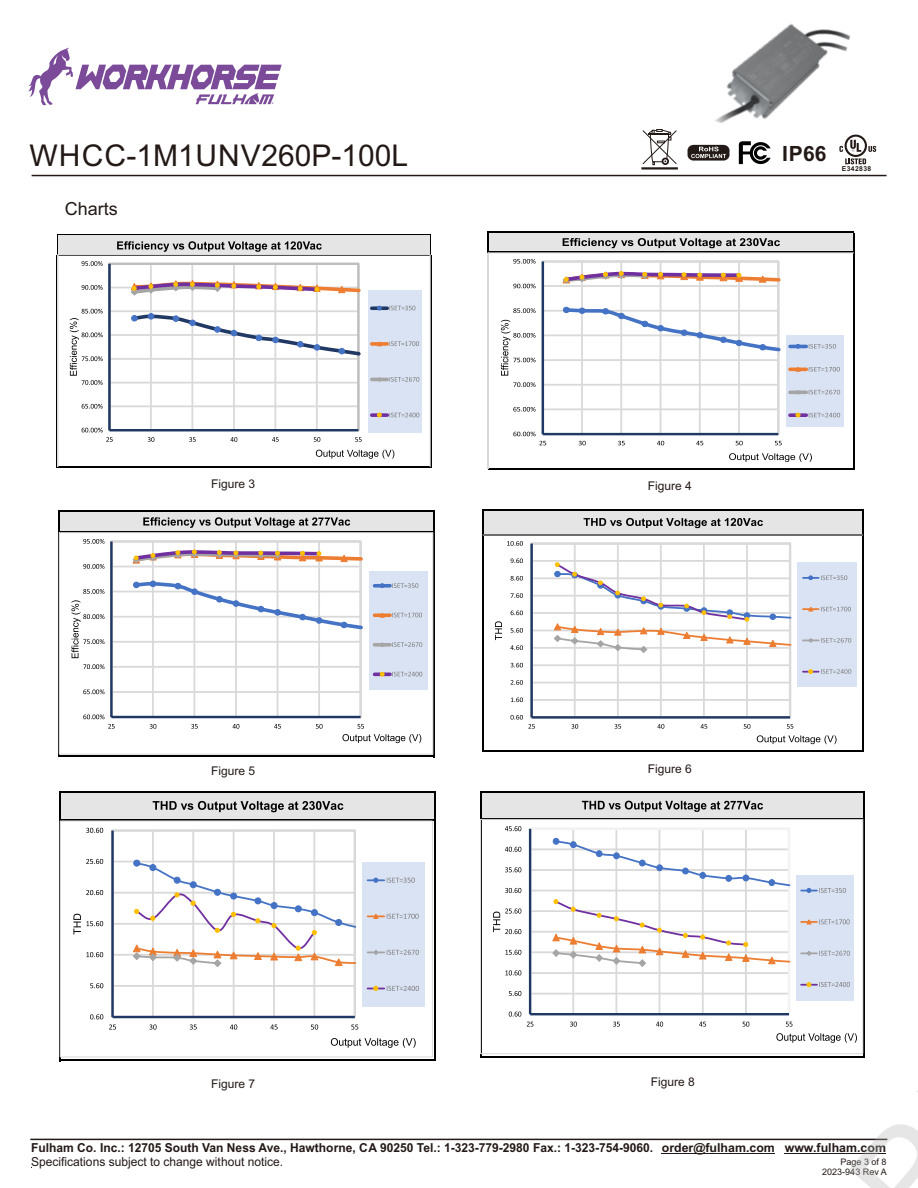
<style>
.page{position:relative;width:918px;height:1188px;background:#fff}
.page>*{position:absolute;margin:0;border:0;box-sizing:border-box;transform-origin:0 0}
.t1{font:30px "Arial";color:#231916}
.t2{font:700 21px "Arial";color:#231916}
.t3{font:18px "Arial";color:#231916}
.t4{font:700 12.3px "Arial";color:#231916}
.t5{font:12.3px "Arial";color:#231916}
.t6{font:12px "Arial";color:#231916}
.t7{font:9px/10.8px "Arial";color:#231916;text-align:right}
.t8{font:700 6.75px "Arial";letter-spacing:.055em;color:#231916}
</style>
<div class="page">
<hr style="left:30px;top:1139px;width:857px;height:1px;background:#231916">
<hr style="left:662px;top:1153px;width:113px;height:1px;background:#231916">
<hr style="left:785px;top:1153px;width:101px;height:1px;background:#231916">
<hr style="left:32px;top:175px;width:855px;height:1px;background:#231916">
<svg style="left:28px;top:48px;width:254px;height:58px"></svg>
<svg style="left:845px;top:158px;width:21px;height:6px"></svg>
<svg style="left:868px;top:146px;width:8px;height:6px"></svg>
<svg style="left:845px;top:135px;width:22px;height:22px"></svg>
<svg style="left:847px;top:137px;width:18px;height:18px"></svg>
<svg style="left:850px;top:150px;width:11px;height:2px"></svg>
<svg style="left:688px;top:150px;width:41px;height:11px"></svg>
<svg style="left:739px;top:150px;width:32px;height:14px"></svg>
<svg style="left:642px;top:129px;width:35px;height:36px"></svg>
<hr style="left:641px;top:167px;width:37px;height:3px;background:#231916">
<img style="left:687px;top:23px;width:182px;height:127px">
<div style="left:58px;top:235px;width:373px;height:21px;background:#e5e5e5"></div>
<svg style="left:117px;top:241px;width:205px;height:11px"></svg>
<svg style="left:57px;top:235px;width:1px;height:19px"></svg>
<svg style="left:430px;top:236px;width:1px;height:18px"></svg>
<hr style="left:56px;top:255px;width:2px;height:212px;background:#000">
<hr style="left:58px;top:235px;width:373px;height:1px;background:#000">
<svg style="left:57px;top:254px;width:374px;height:214px"></svg>
<div style="left:488px;top:233px;width:366px;height:20px;background:#e5e5e5"></div>
<svg style="left:563px;top:238px;width:217px;height:10px"></svg>
<hr style="left:487px;top:232px;width:1px;height:237px;background:#000">
<hr style="left:853px;top:233px;width:1px;height:236px;background:#000">
<hr style="left:488px;top:232px;width:366px;height:1px;background:#000">
<svg style="left:487px;top:252px;width:368px;height:218px"></svg>
<div style="left:59px;top:512px;width:375px;height:20px;background:#e5e5e5"></div>
<svg style="left:143px;top:517px;width:207px;height:11px"></svg>
<hr style="left:58px;top:511px;width:1px;height:246px;background:#000">
<hr style="left:433px;top:512px;width:1px;height:245px;background:#000">
<hr style="left:59px;top:511px;width:375px;height:1px;background:#000">
<hr style="left:59px;top:531px;width:375px;height:2px;background:#000">
<hr style="left:59px;top:756px;width:375px;height:1px;background:#000">
<svg style="left:58px;top:532px;width:376px;height:223px"></svg>
<div style="left:484px;top:510px;width:379px;height:25px;background:#e5e5e5"></div>
<svg style="left:584px;top:518px;width:179px;height:10px"></svg>
<hr style="left:482px;top:509px;width:2px;height:243px;background:#000">
<hr style="left:862px;top:510px;width:1px;height:242px;background:#000">
<hr style="left:484px;top:509px;width:379px;height:1px;background:#000">
<hr style="left:484px;top:534px;width:379px;height:1px;background:#000">
<hr style="left:484px;top:751px;width:379px;height:1px;background:#000">
<svg style="left:530px;top:542px;width:262px;height:173px"></svg>
<hr style="left:530px;top:544px;width:3px;height:173px;background:#203864">
<svg style="left:553px;top:562px;width:239px;height:92px"></svg>
<svg style="left:511px;top:698px;width:12px;height:4px"></svg>
<svg style="left:511px;top:680px;width:12px;height:5px"></svg>
<svg style="left:511px;top:663px;width:12px;height:4px"></svg>
<svg style="left:510px;top:645px;width:13px;height:5px"></svg>
<svg style="left:511px;top:628px;width:12px;height:5px"></svg>
<svg style="left:511px;top:611px;width:12px;height:4px"></svg>
<svg style="left:511px;top:593px;width:12px;height:5px"></svg>
<svg style="left:511px;top:576px;width:12px;height:5px"></svg>
<svg style="left:511px;top:558px;width:12px;height:5px"></svg>
<svg style="left:507px;top:541px;width:16px;height:5px"></svg>
<svg style="left:510px;top:715px;width:283px;height:14px"></svg>
<svg style="left:495px;top:621px;width:7px;height:19px"></svg>
<svg style="left:757px;top:735px;width:80px;height:9px"></svg>
<div style="left:797px;top:562px;width:60px;height:125px;background:#dae3f3"></div>
<svg style="left:803px;top:575px;width:44px;height:5px"></svg>
<svg style="left:803px;top:606px;width:48px;height:6px"></svg>
<svg style="left:803px;top:638px;width:48px;height:5px"></svg>
<svg style="left:803px;top:669px;width:48px;height:5px"></svg>
<hr style="left:483px;top:535px;width:380px;height:1px;background:#d9d9d9">
<div style="left:61px;top:792px;width:374px;height:28px;background:#e5e5e5"></div>
<svg style="left:153px;top:801px;width:190px;height:11px"></svg>
<hr style="left:59px;top:791px;width:2px;height:270px;background:#000">
<hr style="left:434px;top:793px;width:2px;height:268px;background:#000">
<hr style="left:61px;top:791px;width:375px;height:2px;background:#000">
<hr style="left:61px;top:819px;width:375px;height:1px;background:#000">
<hr style="left:61px;top:1059px;width:375px;height:2px;background:#000">
<svg style="left:59px;top:820px;width:374px;height:238px"></svg>
<div style="left:481px;top:792px;width:383px;height:27px;background:#e5e5e5"></div>
<svg style="left:582px;top:801px;width:181px;height:11px"></svg>
<hr style="left:480px;top:791px;width:1px;height:267px;background:#000">
<hr style="left:863px;top:792px;width:1px;height:266px;background:#000">
<hr style="left:481px;top:791px;width:383px;height:1px;background:#000">
<hr style="left:481px;top:818px;width:383px;height:2px;background:#000">
<hr style="left:481px;top:1056px;width:383px;height:2px;background:#000">
<svg style="left:480px;top:819px;width:384px;height:236px"></svg>
<svg style="left:848px;top:1138px;width:40px;height:3px"></svg>
<h1 class="t1" style="left:30px;top:145px;width:380px">WHCC-1M1UNV260P-100L</h1>
<h3 class="t3" style="left:65px;top:202px;width:55px">Charts</h3>
<h2 class="t2" style="left:782px;top:145px;width:46px">IP66</h2>
<p class="t8" style="left:842px;top:166px;width:31px">E342838</p>
<p class="t6" style="left:211px;top:480px;width:46px">Figure 3</p>
<p class="t6" style="left:648px;top:481px;width:46px">Figure 4</p>
<p class="t6" style="left:211px;top:766px;width:46px">Figure 5</p>
<p class="t6" style="left:648px;top:765px;width:46px">Figure 6</p>
<p class="t6" style="left:211px;top:1080px;width:46px">Figure 7</p>
<p class="t6" style="left:651px;top:1077px;width:46px">Figure 8</p>
<p class="t4" style="left:31px;top:1143px;width:624px">Fulham Co. Inc.: 12705 South Van Ness Ave., Hawthorne, CA 90250 Tel.: 1-323-779-2980 Fax.: 1-323-754-9060.</p>
<p class="t5" style="left:31px;top:1157px;width:253px">Specifications subject to change without notice.</p>
<p class="t4" style="left:662px;top:1143px;width:226px">order@fulham.com www.fulham.com</p>
<p class="t7" style="left:822px;top:1157px;width:66px">Page 3 of 8<br>2023-943 Rev A</p>
</div>
